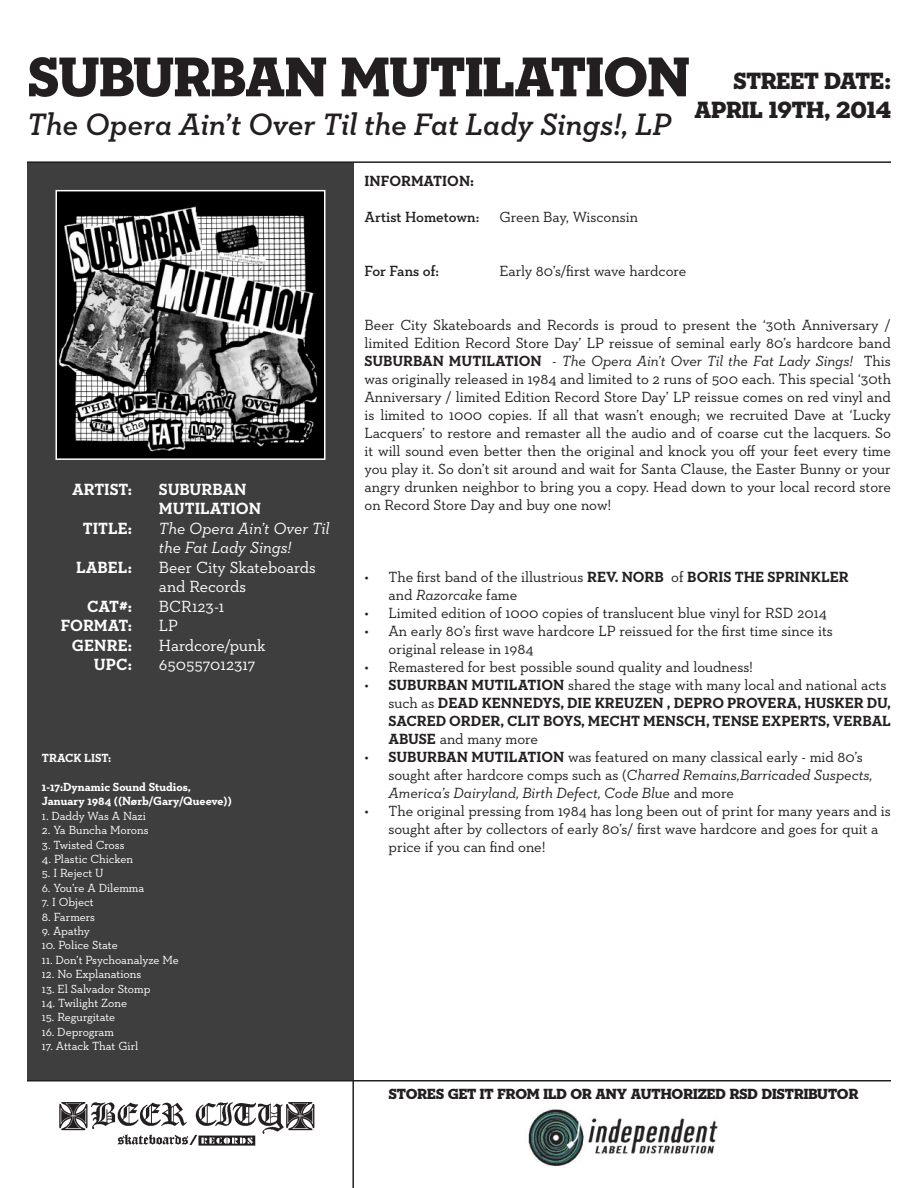
<style>
.page{position:relative;width:918px;height:1188px;background:#fff}
.page>*{position:absolute;margin:0;border:0;box-sizing:border-box;transform-origin:0 0}
.t1{font:57px "Neutraface Slab Display Titling";letter-spacing:-.005em;color:#231f20}
.t2{font:italic 600 31.5px "Neutraface Slab Text";color:#231f20}
.t3{font:24px "Neutraface Slab Display Titling";color:#231f20}
.t4{font:16.5px "Neutraface Slab Text";letter-spacing:-.005em;color:#fff}
.t5{font:700 16.5px "Neutraface Slab Text";color:#fff}
.t6{font:italic 16.5px "Neutraface Slab Text";color:#fff}
.t7{font:15px/18px "Neutraface Slab Text";color:#231f20;text-align:justify}
.t8{font:italic 15px "Neutraface Slab Text";color:#231f20}
.t9{font:700 15px "Neutraface Slab Text";color:#231f20}
.t10{font:15px "Neutraface Slab Display Titling";letter-spacing:-.005em;color:#231f20}
.t11{font:600 15px "Neutraface Slab Text";color:#231f20}
.t12{font:12px "Neutraface Slab Text";letter-spacing:-.005em;color:#fff}
.t13{font:700 12px "Neutraface Slab Text";color:#fff}
.s1{font-weight:700}
.s2{font-style:italic}
.s3{font-style:normal}
.s4{font-weight:400}
</style>
<div class="page">
<div style="left:27px;top:163px;width:326px;height:917px;background:#3e3e3f"></div>
<img style="left:58px;top:193px;width:264px;height:264px">
<div style="left:55px;top:190px;width:270px;height:270px;border:2px solid #fff"></div>
<hr style="left:27px;top:161px;width:864px;height:2px;background:#231f20">
<hr style="left:27px;top:1080px;width:864px;height:2px;background:#231f20">
<img style="left:59px;top:1102px;width:256px;height:44px">
<hr style="left:352px;top:1080px;width:2px;height:108px;background:#231f20">
<img style="left:528px;top:1109px;width:190px;height:58px">
<p class="t1" style="left:27px;top:41px;width:664px">SUBURBAN MUTILATION</p>
<p class="t2" style="left:27px;top:105px;width:646px">The Opera Ain’t Over Til the Fat Lady Sings!, LP</p>
<p class="t3" style="left:733px;top:66px;width:159px">STREET DATE:</p>
<p class="t3" style="left:695px;top:95px;width:198px">APRIL 19TH, 2014</p>
<p class="t5" style="left:72px;top:479px;width:61px">ARTIST:</p>
<p class="t5" style="left:159px;top:479px;width:89px">SUBURBAN</p>
<p class="t5" style="left:159px;top:498px;width:104px">MUTILATION</p>
<p class="t5" style="left:83px;top:518px;width:51px">TITLE:</p>
<p class="t6" style="left:159px;top:518px;width:172px">The Opera Ain’t Over Til</p>
<p class="t6" style="left:159px;top:537px;width:134px">the Fat Lady Sings!</p>
<p class="t5" style="left:76px;top:557px;width:57px">LABEL:</p>
<p class="t4" style="left:159px;top:557px;width:158px">Beer City Skateboards</p>
<p class="t4" style="left:159px;top:576px;width:89px">and Records</p>
<p class="t5" style="left:87px;top:596px;width:46px">CAT#:</p>
<p class="t4" style="left:159px;top:596px;width:67px">BCR123-1</p>
<p class="t5" style="left:61px;top:615px;width:73px">FORMAT:</p>
<p class="t4" style="left:159px;top:615px;width:21px">LP</p>
<p class="t5" style="left:72px;top:635px;width:62px">GENRE:</p>
<p class="t4" style="left:159px;top:635px;width:108px">Hardcore/punk</p>
<p class="t5" style="left:94px;top:654px;width:40px">UPC:</p>
<p class="t4" style="left:159px;top:654px;width:98px">650557012317</p>
<p class="t13" style="left:42px;top:750px;width:71px">TRACK LIST:</p>
<p class="t13" style="left:42px;top:779px;width:150px">1-17:Dynamic Sound Studios,</p>
<p class="t13" style="left:42px;top:794px;width:191px">January 1984 ((Nørb/Gary/Queeve))</p>
<p class="t12" style="left:42px;top:808px;width:105px">1. Daddy Was A Nazi</p>
<p class="t12" style="left:42px;top:823px;width:108px">2. Ya Buncha Morons</p>
<p class="t12" style="left:42px;top:837px;width:84px">3. Twisted Cross</p>
<p class="t12" style="left:42px;top:851px;width:93px">4. Plastic Chicken</p>
<p class="t12" style="left:42px;top:866px;width:63px">5. I Reject U</p>
<p class="t12" style="left:42px;top:880px;width:104px">6. You’re A Dilemma</p>
<p class="t12" style="left:42px;top:895px;width:53px">7. I Object</p>
<p class="t12" style="left:42px;top:909px;width:54px">8. Farmers</p>
<p class="t12" style="left:42px;top:923px;width:49px">9. Apathy</p>
<p class="t12" style="left:42px;top:938px;width:77px">10. Police State</p>
<p class="t12" style="left:42px;top:952px;width:138px">11. Don’t Psychoanalyze Me</p>
<p class="t12" style="left:42px;top:967px;width:101px">12. No Explanations</p>
<p class="t12" style="left:42px;top:981px;width:110px">13. El Salvador Stomp</p>
<p class="t12" style="left:42px;top:995px;width:87px">14. Twilight Zone</p>
<p class="t12" style="left:42px;top:1010px;width:75px">15. Regurgitate</p>
<p class="t12" style="left:42px;top:1024px;width:74px">16. Deprogram</p>
<p class="t12" style="left:42px;top:1039px;width:98px">17. Attack That Girl</p>
<p class="t9" style="left:365px;top:171px;width:111px">INFORMATION:</p>
<p class="t11" style="left:365px;top:207px;width:116px">Artist Hometown:</p>
<p class="t7" style="left:500px;top:208px;width:140px">Green Bay, Wisconsin</p>
<p class="t11" style="left:365px;top:261px;width:76px">For Fans of:</p>
<p class="t7" style="left:500px;top:262px;width:188px">Early 80’s/first wave hardcore</p>
<p class="t7" style="left:365px;top:316px;width:528px">Beer City Skateboards and Records is proud to present the ‘30th Anniversary / limited Edition Record Store Day’ LP reissue of seminal early 80’s hardcore band <span class="s1">SUBURBAN MUTILATION</span> - <span class="s2">The Opera Ain’t Over Til the Fat Lady Sings!</span> This was originally released in 1984 and limited to 2 runs of 500 each. This special ‘30th Anniversary / limited Edition Record Store Day’ LP reissue comes on red vinyl and is limited to 1000 copies. If all that wasn’t enough; we recruited Dave at ‘Lucky Lacquers’ to restore and remaster all the audio and of coarse cut the lacquers. So it will sound even better then the original and knock you off your feet every time you play it. So don’t sit around and wait for Santa Clause, the Easter Bunny or your angry drunken neighbor to bring you a copy. Head down to your local record store on Record Store Day and buy one now!</p>
<p class="t7" style="left:365px;top:568px;width:486px">• The first band of the illustrious <span class="s1">REV. NORB</span> of <span class="s1">BORIS THE SPRINKLER</span></p>
<p class="t8" style="left:389px;top:585px;width:130px"><span class="s3">and</span> Razorcake <span class="s3">fame</span></p>
<p class="t7" style="left:365px;top:604px;width:464px">• Limited edition of 1000 copies of translucent blue vinyl for RSD 2014</p>
<p class="t7" style="left:365px;top:622px;width:470px">• An early 80’s first wave hardcore LP reissued for the first time since its</p>
<p class="t7" style="left:389px;top:640px;width:146px">original release in 1984</p>
<p class="t7" style="left:365px;top:658px;width:390px">• Remastered for best possible sound quality and loudness!</p>
<p class="t7" style="left:365px;top:676px;width:524px">• <span class="s1">SUBURBAN MUTILATION</span> shared the stage with many local and national acts</p>
<p class="t9" style="left:389px;top:693px;width:504px"><span class="s4">such as</span> DEAD KENNEDYS, DIE KREUZEN , DEPRO PROVERA, HUSKER DU,</p>
<p class="t9" style="left:389px;top:711px;width:504px">SACRED ORDER, CLIT BOYS, MECHT MENSCH, TENSE EXPERTS, VERBAL</p>
<p class="t7" style="left:389px;top:730px;width:151px"><span class="s1">ABUSE</span> and many more</p>
<p class="t7" style="left:365px;top:748px;width:500px">• <span class="s1">SUBURBAN MUTILATION</span> was featured on many classical early - mid 80’s</p>
<p class="t8" style="left:389px;top:765px;width:485px"><span class="s3">sought after hardcore comps such as (</span>Charred Remains,Barricaded Suspects,</p>
<p class="t8" style="left:389px;top:783px;width:347px">America’s Dairyland, Birth Defect, Code Blue <span class="s3">and more</span></p>
<p class="t7" style="left:365px;top:802px;width:528px">• The original pressing from 1984 has long been out of print for many years and is</p>
<p class="t7" style="left:389px;top:820px;width:492px">sought after by collectors of early 80’s/ first wave hardcore and goes for quit a</p>
<p class="t7" style="left:389px;top:838px;width:159px">price if you can find one!</p>
<p class="t10" style="left:389px;top:1084px;width:471px">STORES GET IT FROM ILD OR ANY AUTHORIZED RSD DISTRIBUTOR</p>
</div>
